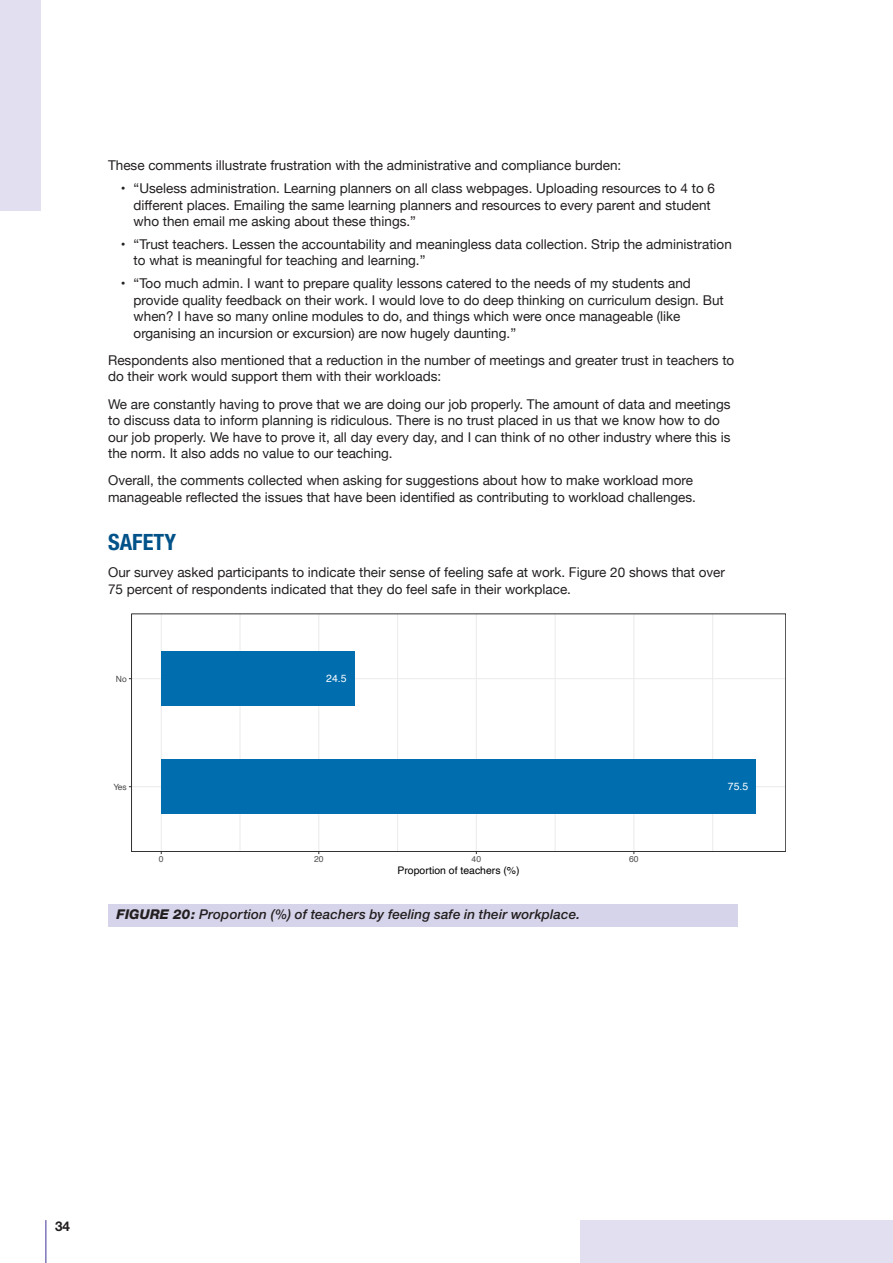
<style>
.page{position:relative;width:893px;height:1263px;background:#fff}
.page>*{position:absolute;margin:0;border:0;box-sizing:border-box;transform-origin:0 0}
.t1{font:700 condensed 22.5px "Helvetica Neue";color:#005289}
.t2{font:13.5px/16.5px "Helvetica Neue";color:#231f20}
.t3{font:italic 500 13.5px "Helvetica Neue";letter-spacing:.01em;color:#231f20}
.t4{font:700 13.5px "Helvetica Neue";color:#231f20}
.t5{font:10.5px "Helvetica";color:#000}
.t6{font:10.5px "Helvetica";color:#fff}
.t7{font:8.55px "Helvetica";color:#4d4d4d}
.s1{font-weight:800}
</style>
<div class="page">
<div style="left:108px;top:904px;width:629px;height:23px;background:#d6d4ea"></div>
<hr style="left:240px;top:614px;width:1px;height:237px;background:#ebebeb">
<hr style="left:397px;top:614px;width:1px;height:237px;background:#ebebeb">
<hr style="left:555px;top:614px;width:1px;height:237px;background:#ebebeb">
<hr style="left:712px;top:614px;width:1px;height:237px;background:#ebebeb">
<hr style="left:132px;top:786px;width:654px;height:1px;background:#ebebeb">
<hr style="left:132px;top:678px;width:654px;height:1px;background:#ebebeb">
<hr style="left:161px;top:614px;width:1px;height:237px;background:#ebebeb">
<hr style="left:318px;top:614px;width:1px;height:237px;background:#ebebeb">
<hr style="left:476px;top:614px;width:1px;height:237px;background:#ebebeb">
<hr style="left:633px;top:614px;width:1px;height:237px;background:#ebebeb">
<div style="left:161px;top:652px;width:193px;height:54px;background:#006dae"></div>
<div style="left:161px;top:760px;width:595px;height:54px;background:#006dae"></div>
<hr style="left:45px;top:1220px;width:2px;height:43px;background:#7d77b8">
<div style="left:0;top:0;width:41px;height:210px;background:#e2e0f0"></div>
<div style="left:580px;top:1220px;width:313px;height:43px;background:#e2e0f0"></div>
<p class="t2" style="left:108px;top:158px;width:515px">These comments illustrate frustration with the administrative and compliance burden:</p>
<p class="t2" style="left:134px;top:181px;width:583px;text-indent:-13px">• “Useless administration. Learning planners on all class webpages. Uploading resources to 4 to 6 different places. Emailing the same learning planners and resources to every parent and student who then email me asking about these things.”</p>
<p class="t2" style="left:134px;top:237px;width:600px;text-indent:-13px">• “Trust teachers. Lessen the accountability and meaningless data collection. Strip the administration to what is meaningful for teaching and learning.”</p>
<p class="t2" style="left:134px;top:276px;width:592px;text-indent:-13px">• “Too much admin. I want to prepare quality lessons catered to the needs of my students and provide quality feedback on their work. I would love to do deep thinking on curriculum design. But when? I have so many online modules to do, and things which were once manageable (like organising an incursion or excursion) are now hugely daunting.”</p>
<p class="t2" style="left:108px;top:353px;width:628px">Respondents also mentioned that a reduction in the number of meetings and greater trust in teachers to do their work would support them with their workloads:</p>
<p class="t2" style="left:108px;top:396px;width:624px">We are constantly having to prove that we are doing our job properly. The amount of data and meetings to discuss data to inform planning is ridiculous. There is no trust placed in us that we know how to do our job properly. We have to prove it, all day every day, and I can think of no other industry where this is the norm. It also adds no value to our teaching.</p>
<p class="t2" style="left:108px;top:473px;width:589px">Overall, the comments collected when asking for suggestions about how to make workload more manageable reflected the issues that have been identified as contributing to workload challenges.</p>
<h1 class="t1" style="left:108px;top:528px;width:69px">SAFETY</h1>
<p class="t2" style="left:108px;top:565px;width:618px">Our survey asked participants to indicate their sense of feeling safe at work. Figure 20 shows that over<br>75 percent of respondents indicated that they do feel safe in their workplace.</p>
<p class="t7" style="left:116px;top:672px;width:12px">No</p>
<p class="t6" style="left:326px;top:671px;width:22px">24.5</p>
<p class="t7" style="left:113px;top:780px;width:15px">Yes</p>
<p class="t6" style="left:728px;top:779px;width:22px">75.5</p>
<p class="t7" style="left:159px;top:853px;width:6px">0</p>
<p class="t7" style="left:314px;top:853px;width:11px">20</p>
<p class="t7" style="left:472px;top:853px;width:11px">40</p>
<p class="t7" style="left:629px;top:853px;width:11px">60</p>
<p class="t5" style="left:397px;top:862px;width:124px">Proportion of teachers (%)</p>
<p class="t3" style="left:117px;top:906px;width:465px"><span class="s1">FIGURE 20:</span> Proportion (%) of teachers by feeling safe in their workplace.</p>
<p class="t4" style="left:55px;top:1217px;width:17px">34</p>
</div>
